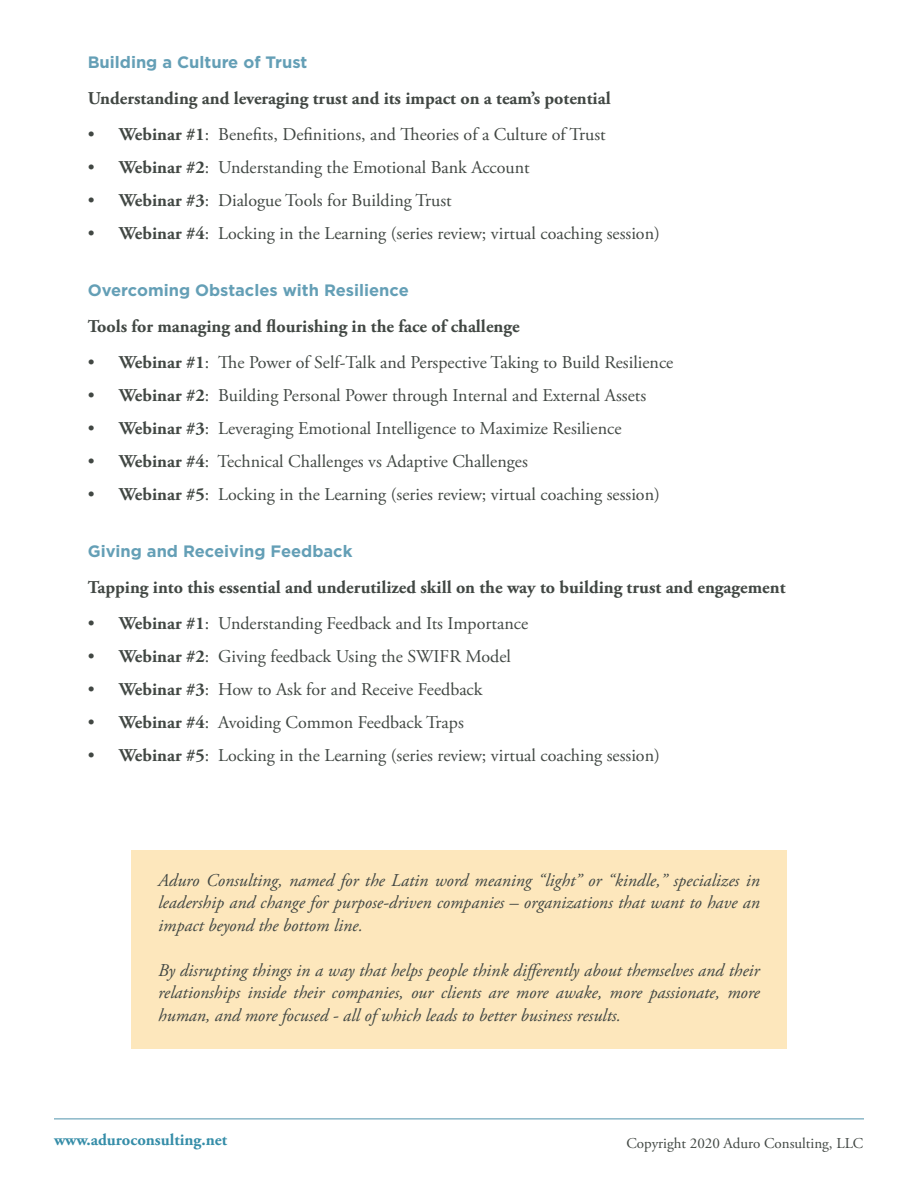
<style>
.page{position:relative;width:918px;height:1188px;background:#fff}
.page>*{position:absolute;margin:0;border:0;box-sizing:border-box;transform-origin:0 0}
.t1{font:18px "Adobe Garamond Pro";color:#414743}
.t2{font:italic 18px/22.5px "Adobe Garamond Pro";color:#414743;text-align:justify}
.t3{font:700 18px "Adobe Garamond Pro";color:#414743}
.t4{font:700 16.5px "Gotham";color:#649fb6}
.t5{font:700 16.5px "Adobe Garamond Pro";color:#358da8}
.t6{font:15px "Adobe Garamond Pro";color:#414743}
.s1{font-weight:700}
</style>
<div class="page">
<div style="left:131px;top:850px;width:656px;height:199px;background:#fde7bc"></div>
<hr style="left:54px;top:1118px;width:810px;height:1px;background:#649fb6">
<p class="t4" style="left:88px;top:52px;width:221px">Building a Culture of Trust</p>
<p class="t3" style="left:88px;top:87px;width:525px">Understanding and leveraging trust and its impact on a team’s potential</p>
<p class="t1" style="left:88px;top:123px;width:520px">• <span class="s1">Webinar #1</span>: Benefits, Definitions, and Theories of a Culture of Trust</p>
<p class="t1" style="left:88px;top:156px;width:444px">• <span class="s1">Webinar #2</span>: Understanding the Emotional Bank Account</p>
<p class="t1" style="left:88px;top:189px;width:366px">• <span class="s1">Webinar #3</span>: Dialogue Tools for Building Trust</p>
<p class="t1" style="left:88px;top:222px;width:574px">• <span class="s1">Webinar #4</span>: Locking in the Learning (series review; virtual coaching session)</p>
<p class="t4" style="left:88px;top:280px;width:323px">Overcoming Obstacles with Resilience</p>
<p class="t3" style="left:88px;top:315px;width:433px">Tools for managing and flourishing in the face of challenge</p>
<p class="t1" style="left:88px;top:351px;width:587px">• <span class="s1">Webinar #1</span>: The Power of Self-Talk and Perspective Taking to Build Resilience</p>
<p class="t1" style="left:88px;top:384px;width:560px">• <span class="s1">Webinar #2</span>: Building Personal Power through Internal and External Assets</p>
<p class="t1" style="left:88px;top:417px;width:535px">• <span class="s1">Webinar #3</span>: Leveraging Emotional Intelligence to Maximize Resilience</p>
<p class="t1" style="left:88px;top:450px;width:442px">• <span class="s1">Webinar #4</span>: Technical Challenges vs Adaptive Challenges</p>
<p class="t1" style="left:88px;top:483px;width:574px">• <span class="s1">Webinar #5</span>: Locking in the Learning (series review; virtual coaching session)</p>
<p class="t4" style="left:88px;top:541px;width:266px">Giving and Receiving Feedback</p>
<p class="t3" style="left:88px;top:576px;width:699px">Tapping into this essential and underutilized skill on the way to building trust and engagement</p>
<p class="t1" style="left:88px;top:612px;width:442px">• <span class="s1">Webinar #1</span>: Understanding Feedback and Its Importance</p>
<p class="t1" style="left:88px;top:645px;width:425px">• <span class="s1">Webinar #2</span>: Giving feedback Using the SWIFR Model</p>
<p class="t1" style="left:88px;top:678px;width:396px">• <span class="s1">Webinar #3</span>: How to Ask for and Receive Feedback</p>
<p class="t1" style="left:88px;top:711px;width:378px">• <span class="s1">Webinar #4</span>: Avoiding Common Feedback Traps</p>
<p class="t1" style="left:88px;top:744px;width:574px">• <span class="s1">Webinar #5</span>: Locking in the Learning (series review; virtual coaching session)</p>
<p class="t2" style="left:158px;top:869px;width:603px">Aduro Consulting, named for the Latin word meaning “light” or “kindle,” specializes in leadership and change for purpose-driven companies – organizations that want to have an impact beyond the bottom line.</p>
<p class="t2" style="left:158px;top:959px;width:603px">By disrupting things in a way that helps people think differently about themselves and their relationships inside their companies, our clients are more awake, more passionate, more human, and more focused - all of which leads to better business results.</p>
<p class="t5" style="left:54px;top:1130px;width:175px">www.aduroconsulting.net</p>
<p class="t6" style="left:626px;top:1134px;width:238px">Copyright 2020 Aduro Consulting, LLC</p>
</div>
